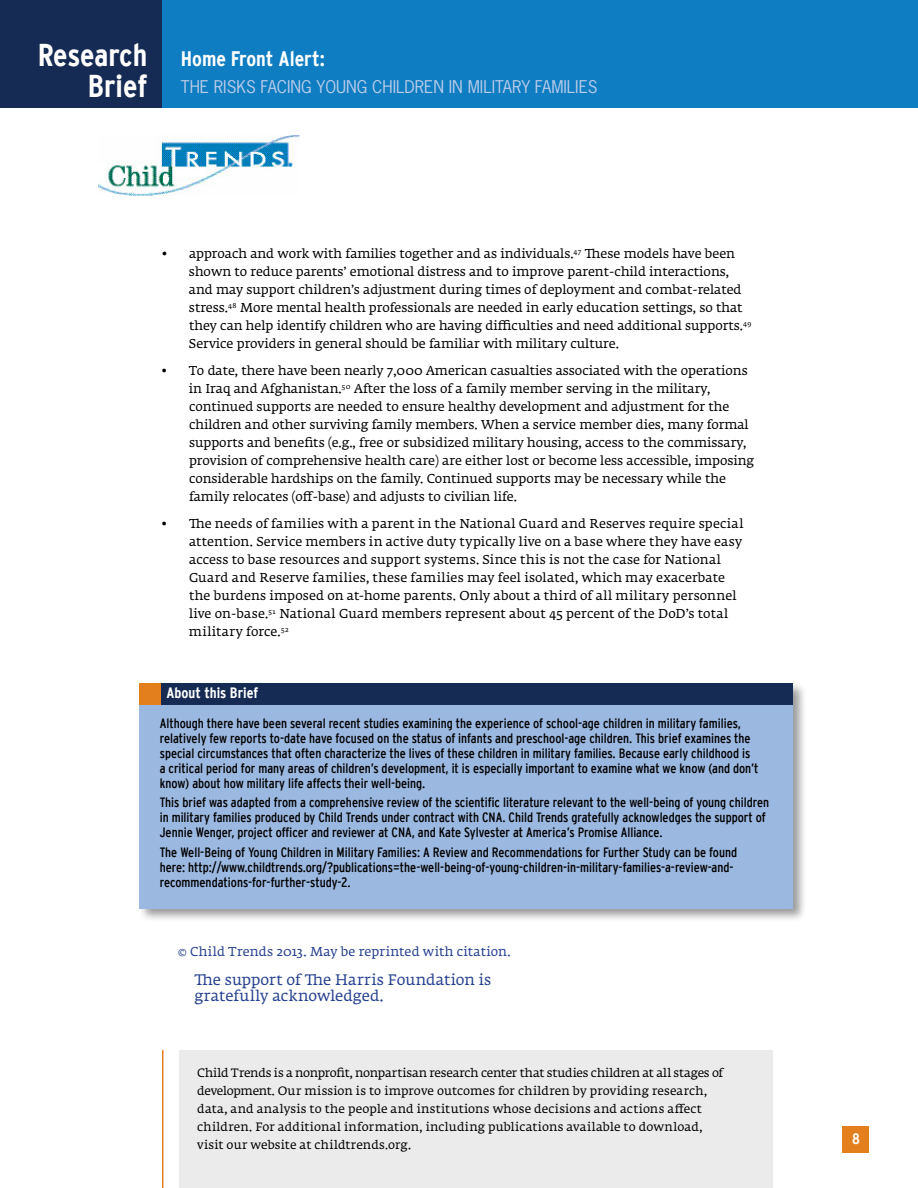
<style>
.page{position:relative;width:918px;height:1188px;background:#fff}
.page>*{position:absolute;margin:0;border:0;box-sizing:border-box;transform-origin:0 0}
.t1{font:700 condensed 31.5px/31.5px "Interstate";letter-spacing:-.005em;color:#fff;text-align:right}
.t2{font:700 condensed 21px "Interstate";color:#fff}
.t3{font:16.5px "News Gothic Std";color:#baccea}
.t4{font:15px/16.5px "Fedra Serif A Std";letter-spacing:.01em;color:#25408f}
.t5{font:700 condensed 15px "Interstate";color:#fff}
.t6{font:condensed 13.5px/15px "Interstate";color:#000}
.t7{font:12.75px/18px "Fedra Serif A Std";color:#000}
.t8{font:12.75px "Fedra Serif A Std";letter-spacing:.01em;color:#25408f}
.t9{font:12px/18px "Fedra Serif A Std";letter-spacing:.01em;color:#000}
</style>
<div class="page">
<div style="left:0;top:0;width:918px;height:108px;background:#0e7dc2"></div>
<img style="left:98px;top:136px;width:202px;height:60px">
<div style="left:842px;top:1126px;width:27px;height:27px;background:#e37f1c"></div>
<div style="left:0;top:0;width:162px;height:108px;background:#162b53"></div>
<div style="left:138px;top:681px;width:670px;height:242px;background:#000;opacity:.4"></div>
<div style="left:140px;top:683px;width:653px;height:225px;background:#9bb8e0"></div>
<div style="left:140px;top:683px;width:653px;height:22px;background:#162b53"></div>
<div style="left:140px;top:683px;width:21px;height:22px;background:#e37f1c"></div>
<hr style="left:162px;top:1050px;width:2px;height:138px;background:#e37f1c">
<div style="left:179px;top:1050px;width:594px;height:138px;background:#ebebec"></div>
<h1 class="t1" style="left:38px;top:39px;width:111px">Research<br>Brief</h1>
<h2 class="t2" style="left:181px;top:47px;width:145px">Home Front Alert:</h2>
<p class="t3" style="left:181px;top:76px;width:418px">THE RISKS FACING YOUNG CHILDREN IN MILITARY FAMILIES</p>
<p class="t7" style="left:189px;top:246px;width:564px;text-indent:-27px">• approach and work with families together and as individuals.<sup>47</sup> These models have been shown to reduce parents’ emotional distress and to improve parent-child interactions, and may support children’s adjustment during times of deployment and combat-related stress.<sup>48</sup> More mental health professionals are needed in early education settings, so that they can help identify children who are having difficulties and need additional supports.<sup>49<br></sup>Service providers in general should be familiar with military culture.</p>
<p class="t7" style="left:189px;top:363px;width:567px;text-indent:-27px">• To date, there have been nearly 7,000 American casualties associated with the operations in Iraq and Afghanistan.<sup>50</sup> After the loss of a family member serving in the military, continued supports are needed to ensure healthy development and adjustment for the children and other surviving family members. When a service member dies, many formal supports and benefits (e.g., free or subsidized military housing, access to the commissary, provision of comprehensive health care) are either lost or become less accessible, imposing considerable hardships on the family. Continued supports may be necessary while the family relocates (off-base) and adjusts to civilian life.</p>
<p class="t7" style="left:189px;top:516px;width:556px;text-indent:-27px">• The needs of families with a parent in the National Guard and Reserves require special attention. Service members in active duty typically live on a base where they have easy access to base resources and support systems. Since this is not the case for National Guard and Reserve families, these families may feel isolated, which may exacerbate the burdens imposed on at-home parents. Only about a third of all military personnel live on-base.<sup>51</sup> National Guard members represent about 45 percent of the DoD’s total military force.<sup>52</sup></p>
<p class="t5" style="left:166px;top:685px;width:93px">About this Brief</p>
<p class="t6" style="left:160px;top:715px;width:600px">Although there have been several recent studies examining the experience of school-age children in military families, relatively few reports to-date have focused on the status of infants and preschool-age children. This brief examines the special circumstances that often characterize the lives of these children in military families. Because early childhood is a critical period for many areas of children’s development, it is especially important to examine what we know (and don’t know) about how military life affects their well-being.</p>
<p class="t6" style="left:160px;top:795px;width:611px">This brief was adapted from a comprehensive review of the scientific literature relevant to the well-being of young children in military families produced by Child Trends under contract with CNA. Child Trends gratefully acknowledges the support of<br>Jennie Wenger, project officer and reviewer at CNA, and Kate Sylvester at America’s Promise Alliance.</p>
<p class="t6" style="left:160px;top:844px;width:579px">The Well-Being of Young Children in Military Families: A Review and Recommendations for Further Study can be found here: http://www.childtrends.org/?publications=the-well-being-of-young-children-in-military-families-a-review-and&shy;recommendations-for-further-study-2.</p>
<p class="t8" style="left:178px;top:943px;width:334px">© Child Trends 2013. May be reprinted with citation.</p>
<p class="t4" style="left:194px;top:972px;width:298px">The support of The Harris Foundation is gratefully acknowledged.</p>
<p class="t9" style="left:197px;top:1065px;width:528px">Child Trends is a nonprofit, nonpartisan research center that studies children at all stages of development. Our mission is to improve outcomes for children by providing research, data, and analysis to the people and institutions whose decisions and actions affect children. For additional information, including publications available to download, visit our website at childtrends.org.</p>
<p class="t5" style="left:852px;top:1131px;width:9px">8</p>
</div>
